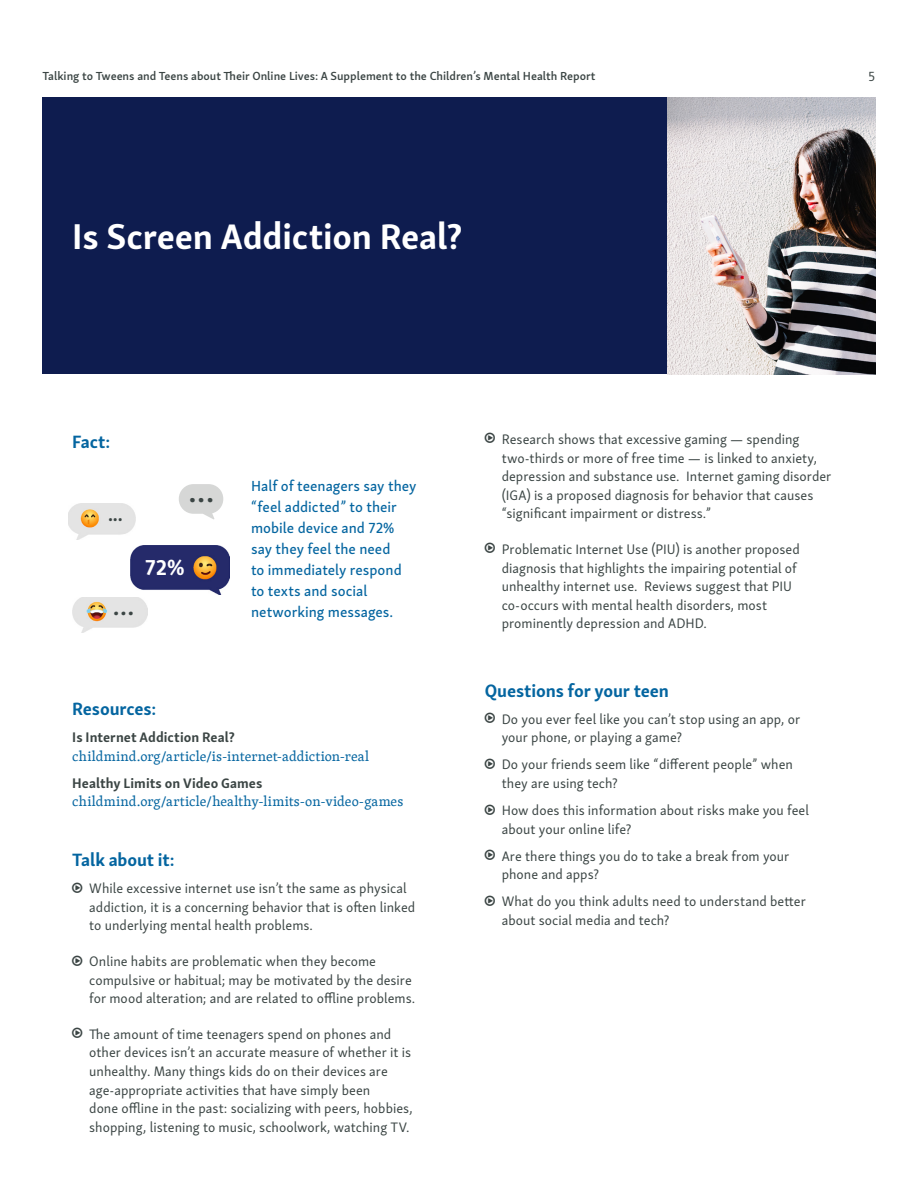
<style>
.page{position:relative;width:918px;height:1188px;background:#fff}
.page>*{position:absolute;margin:0;border:0;box-sizing:border-box;transform-origin:0 0}
.t1{font:700 36px "Skolar Sans Latn";letter-spacing:-.005em;color:#fff}
.t2{font:33.45px "Skolar Sans Latn";color:#3b4544}
.t3{font:700 21.9px "Skolar Sans Latn";color:#fff}
.t4{font:700 19.5px "Skolar Sans Latn";color:#3b4544}
.t5{font:700 18px "Skolar Sans Latn";letter-spacing:-.005em;color:#0465a0}
.t6{font:15px/21px "Skolar Sans Latn Me";color:#0465a0}
.t7{font:13.95px/18.6px "Skolar Sans Latn";color:#3b4544}
.t8{font:13.95px "Skolar Latin";letter-spacing:.01em;color:#0465a0}
.t9{font:700 13.95px "Skolar Sans Latn";letter-spacing:.005em;color:#3b4544}
.t10{font:13.5px "Skolar Sans Latn";color:#3b4544}
.t11{font:600 12px "Skolar Sans Latn";color:#3b4544}
</style>
<div class="page">
<div style="left:43px;top:98px;width:832px;height:276px;background:#0e1c4f"></div>
<img style="left:668px;top:98px;width:208px;height:276px">
<img style="left:68px;top:503px;width:68px;height:37px">
<img style="left:130px;top:545px;width:99px;height:50px">
<img style="left:73px;top:597px;width:74px;height:36px">
<svg style="left:179px;top:484px;width:44px;height:36px"></svg>
<p class="t11" style="left:43px;top:66px;width:555px">Talking to Tweens and Teens about Their Online Lives: A Supplement to the Children’s Mental Health Report</p>
<p class="t10" style="left:868px;top:66px;width:8px">5</p>
<h1 class="t1" style="left:72px;top:208px;width:391px">Is Screen Addiction Real?</h1>
<p class="t5" style="left:72px;top:428px;width:39px">Fact:</p>
<h3 class="t4" style="left:108px;top:498px;width:16px">...</h3>
<h3 class="t3" style="left:145px;top:550px;width:41px">72%</h3>
<h2 class="t2" style="left:112px;top:578px;width:24px">...</h2>
<p class="t6" style="left:251px;top:474px;width:167px">Half of teenagers say they “feel addicted” to their mobile device and 72% say they feel the need<br>to immediately respond to texts and social networking messages.</p>
<p class="t5" style="left:72px;top:694px;width:85px">Resources:</p>
<p class="t9" style="left:72px;top:726px;width:164px">Is Internet Addiction Real?</p>
<p class="t8" style="left:72px;top:746px;width:298px">childmind.org/article/is-internet-addiction-real</p>
<p class="t9" style="left:72px;top:772px;width:192px">Healthy Limits on Video Games</p>
<p class="t8" style="left:72px;top:791px;width:332px">childmind.org/article/healthy-limits-on-video-games</p>
<p class="t5" style="left:72px;top:845px;width:104px">Talk about it:</p>
<p class="t7" style="left:89px;top:878px;width:328px">While excessive internet use isn’t the same as physical addiction, it is a concerning behavior that is often linked to underlying mental health problems.</p>
<p class="t7" style="left:89px;top:951px;width:328px">Online habits are problematic when they become compulsive or habitual; may be motivated by the desire for mood alteration; and are related to offline problems.</p>
<p class="t7" style="left:89px;top:1024px;width:325px">The amount of time teenagers spend on phones and other devices isn’t an accurate measure of whether it is unhealthy. Many things kids do on their devices are age-appropriate activities that have simply been<br>done offline in the past: socializing with peers, hobbies, shopping, listening to music, schoolwork, watching TV.</p>
<p class="t7" style="left:502px;top:429px;width:331px">Research shows that excessive gaming — spending two-thirds or more of free time — is linked to anxiety, depression and substance use. Internet gaming disorder (IGA) is a proposed diagnosis for behavior that causes “significant impairment or distress.”</p>
<p class="t7" style="left:502px;top:539px;width:300px">Problematic Internet Use (PIU) is another proposed diagnosis that highlights the impairing potential of unhealthy internet use. Reviews suggest that PIU co-occurs with mental health disorders, most prominently depression and ADHD.</p>
<p class="t5" style="left:485px;top:676px;width:186px">Questions for your teen</p>
<p class="t7" style="left:502px;top:708px;width:300px">Do you ever feel like you can’t stop using an app, or your phone, or playing a game?</p>
<p class="t7" style="left:502px;top:754px;width:293px">Do your friends seem like “different people” when they are using tech?</p>
<p class="t7" style="left:502px;top:800px;width:309px">How does this information about risks make you feel about your online life?</p>
<p class="t7" style="left:502px;top:846px;width:289px">Are there things you do to take a break from your phone and apps?</p>
<p class="t7" style="left:502px;top:891px;width:306px">What do you think adults need to understand better about social media and tech?</p>
</div>
